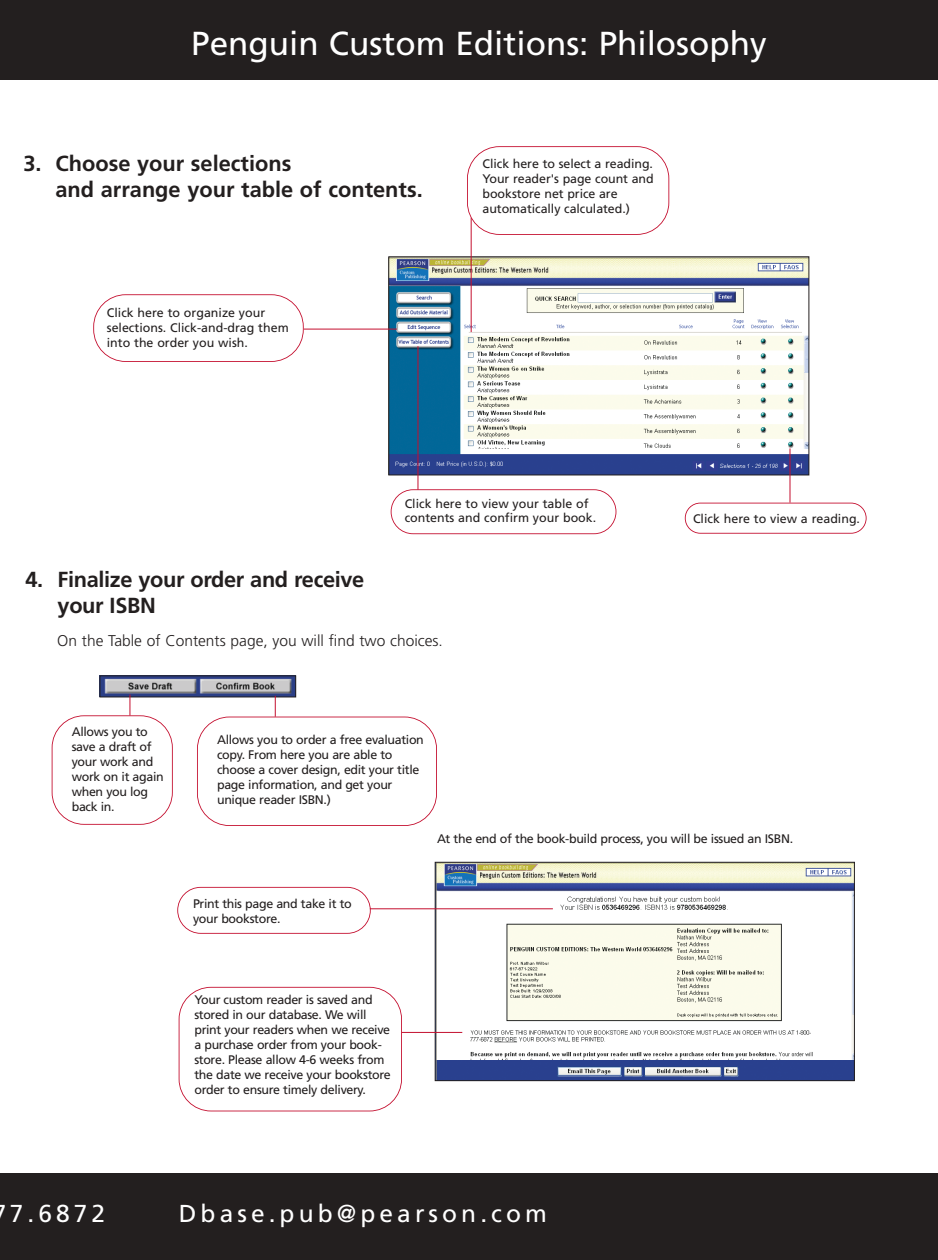
<style>
.page{position:relative;width:938px;height:1260px;background:#fff}
.page>*{position:absolute;margin:0;border:0;box-sizing:border-box;transform-origin:0 0}
.t1{font:33.25px "Frutiger";color:#fff}
.t2{font:24.5px "Frutiger";letter-spacing:.165em;color:#fff}
.t3{font:700 21.7px/26.1px "Frutiger";color:#231f1f}
.t4{font:300 15.58px "Frutiger";color:#231f1f}
.t5{font:12.42px/14.9px "Frutiger";letter-spacing:-.03em;color:#231f1f}
.t6{font:12.42px/14.9px "Frutiger";color:#231f1f}
.t7{font:12.42px/14.9px "Frutiger";letter-spacing:-.005em;color:#231f1f}
</style>
<div class="page">
<div style="left:467px;top:146px;width:202px;height:89px;border:2px solid #c40f2f;border-radius:32px"></div>
<img style="left:390px;top:258px;width:417px;height:215px">
<div style="left:388px;top:256px;width:421px;height:219px;border:1px solid #231f1f"></div>
<hr style="left:304px;top:329px;width:93px;height:1px;background:#c40f2f">
<div style="left:390px;top:489px;width:226px;height:45px;border:2px solid #c40f2f;border-radius:22px"></div>
<img style="left:101px;top:677px;width:193px;height:18px">
<div style="left:99px;top:675px;width:197px;height:22px;border:1px solid #231f1f"></div>
<svg style="left:129px;top:695px;width:1px;height:20px"></svg>
<div style="left:52px;top:715px;width:121px;height:110px;border:2px solid #c40f2f;border-radius:32px"></div>
<div style="left:93px;top:294px;width:211px;height:68px;border:2px solid #c40f2f;border-radius:32px"></div>
<img style="left:437px;top:864px;width:415px;height:215px">
<div style="left:435px;top:862px;width:419px;height:219px;border:1px solid #231f1f"></div>
<div style="left:177px;top:887px;width:194px;height:47px;border:2px solid #c40f2f;border-radius:23px"></div>
<hr style="left:370px;top:908px;width:183px;height:1px;background:#c40f2f">
<div style="left:0;top:0;width:938px;height:80px;background:#231f1f"></div>
<hr style="left:0;top:362px;width:1px;height:156px;background:#c40f2f">
<hr style="left:0;top:717px;width:1px;height:64px;background:#c40f2f">
<hr style="left:470px;top:218px;width:1px;height:114px;background:#c40f2f">
<hr style="left:417px;top:346px;width:1px;height:144px;background:#c40f2f">
<div style="left:684px;top:503px;width:182px;height:31px;border:2px solid #c40f2f;border-radius:16px"></div>
<hr style="left:789px;top:448px;width:1px;height:55px;background:#c40f2f">
<svg style="left:275px;top:696px;width:1px;height:21px"></svg>
<div style="left:197px;top:717px;width:240px;height:109px;border:2px solid #c40f2f;border-radius:32px"></div>
<div style="left:179px;top:987px;width:223px;height:124px;border:2px solid #c40f2f;border-radius:32px"></div>
<hr style="left:402px;top:1032px;width:60px;height:1px;background:#c40f2f">
<div style="left:0;top:1173px;width:938px;height:87px;background:#231f1f"></div>
<h1 class="t1" style="left:191px;top:31px;width:577px">Penguin Custom Editions: Philosophy</h1>
<h3 class="t3" style="left:55px;top:152px;width:369px;text-indent:-32px">3. Choose your selections<br>and arrange your table of contents.</h3>
<p class="t6" style="left:107px;top:306px;width:183px">Click here to organize your selections. Click-and-drag them into the order you wish.</p>
<p class="t7" style="left:482px;top:158px;width:173px">Click here to select a reading.<br>Your reader's page count and bookstore net price are automatically calculated.)</p>
<h3 class="t3" style="left:58px;top:568px;width:308px;text-indent:-32px">4. Finalize your order and receive your ISBN</h3>
<p class="t6" style="left:404px;top:497px;width:193px">Click here to view your table of contents and confirm your book.</p>
<p class="t4" style="left:57px;top:634px;width:387px">On the Table of Contents page, you will find two choices.</p>
<p class="t5" style="left:72px;top:725px;width:93px">Allows you to save a draft of your work and work on it again when you log back in.</p>
<p class="t5" style="left:217px;top:733px;width:208px">Allows you to order a free evaluation copy. From here you are able to choose a cover design, edit your title page information, and get your unique reader ISBN.)</p>
<p class="t6" style="left:693px;top:512px;width:168px">Click here to view a reading.</p>
<p class="t5" style="left:193px;top:897px;width:160px">Print this page and take it to your bookstore.</p>
<p class="t5" style="left:194px;top:993px;width:198px">Your custom reader is saved and stored in our database. We will print your readers when we receive a purchase order from your book&shy;store. Please allow 4-6 weeks from the date we receive your bookstore order to ensure timely delivery.</p>
<p class="t5" style="left:437px;top:832px;width:358px">At the end of the book-build process, you will be issued an ISBN.</p>
<h2 class="t2" style="left:10px;top:1204px;width:97px">7.6872</h2>
<h2 class="t2" style="left:179px;top:1204px;width:370px">Dbase.pub@pearson.com</h2>
</div>
